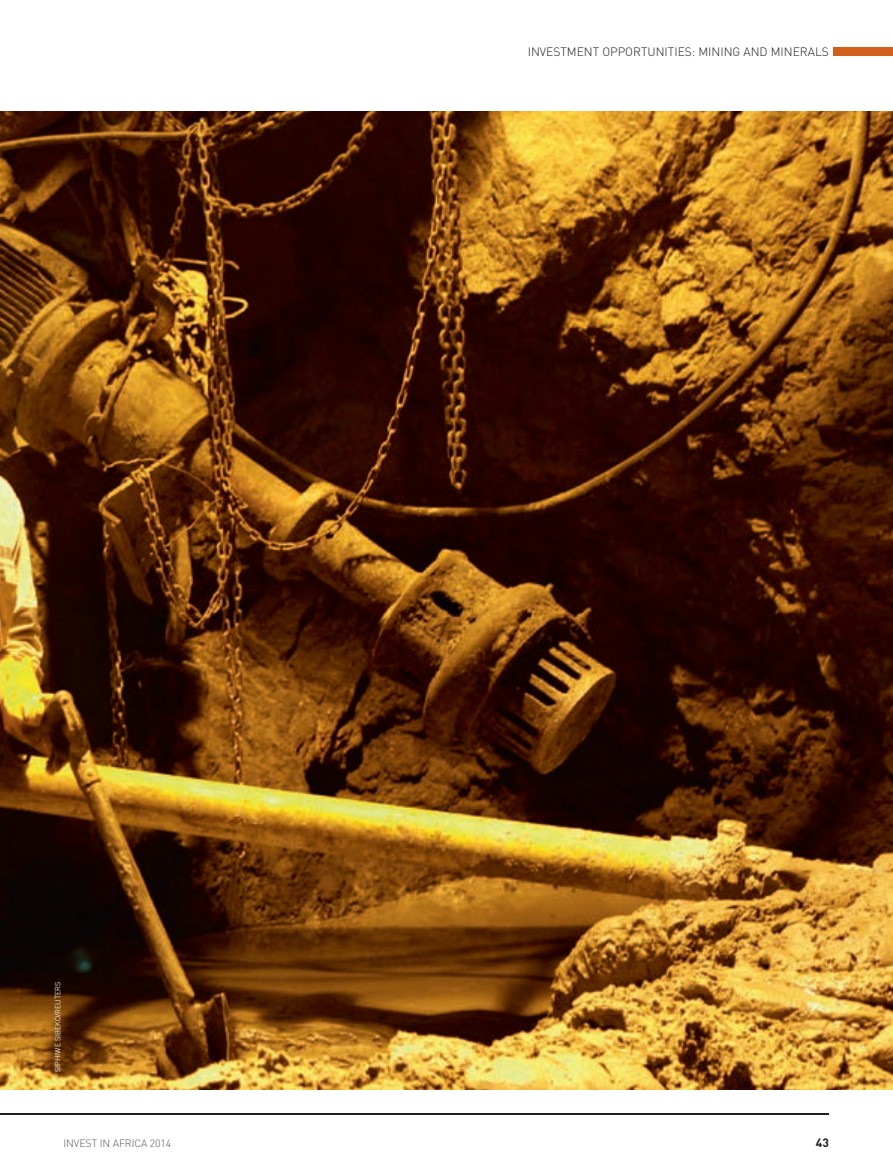
<style>
.page{position:relative;width:893px;height:1175px;background:#fff}
.page>*{position:absolute;margin:0;border:0;box-sizing:border-box;transform-origin:0 0}
.t1{font:300 12px "DIN";color:#231f20}
.t2{font:700 12px "DIN";color:#231f20}
.t3{font:300 10.5px "DIN";letter-spacing:-.01em;color:#57585a}
.t4{font:300 7.5px "Trade Gothic";color:#fff}
</style>
<div class="page">
<img style="left:0;top:111px;width:893px;height:977px">
<div style="left:833px;top:47px;width:60px;height:9px;background:#d2601a"></div>
<hr style="left:0;top:1113px;width:829px;height:1px;background:#231f20">
<p class="t1" style="left:528px;top:45px;width:303px">INVESTMENT OPPORTUNITIES: MINING AND MINERALS</p>
<p class="t4" style="left:53px;top:1071px;width:92px;rotate:-90deg">SIPHIWE SIBEKO/REUTERS</p>
<p class="t3" style="left:64px;top:1136px;width:109px">INVEST IN AFRICA 2014</p>
<p class="t2" style="left:816px;top:1134px;width:15px">43</p>
</div>
